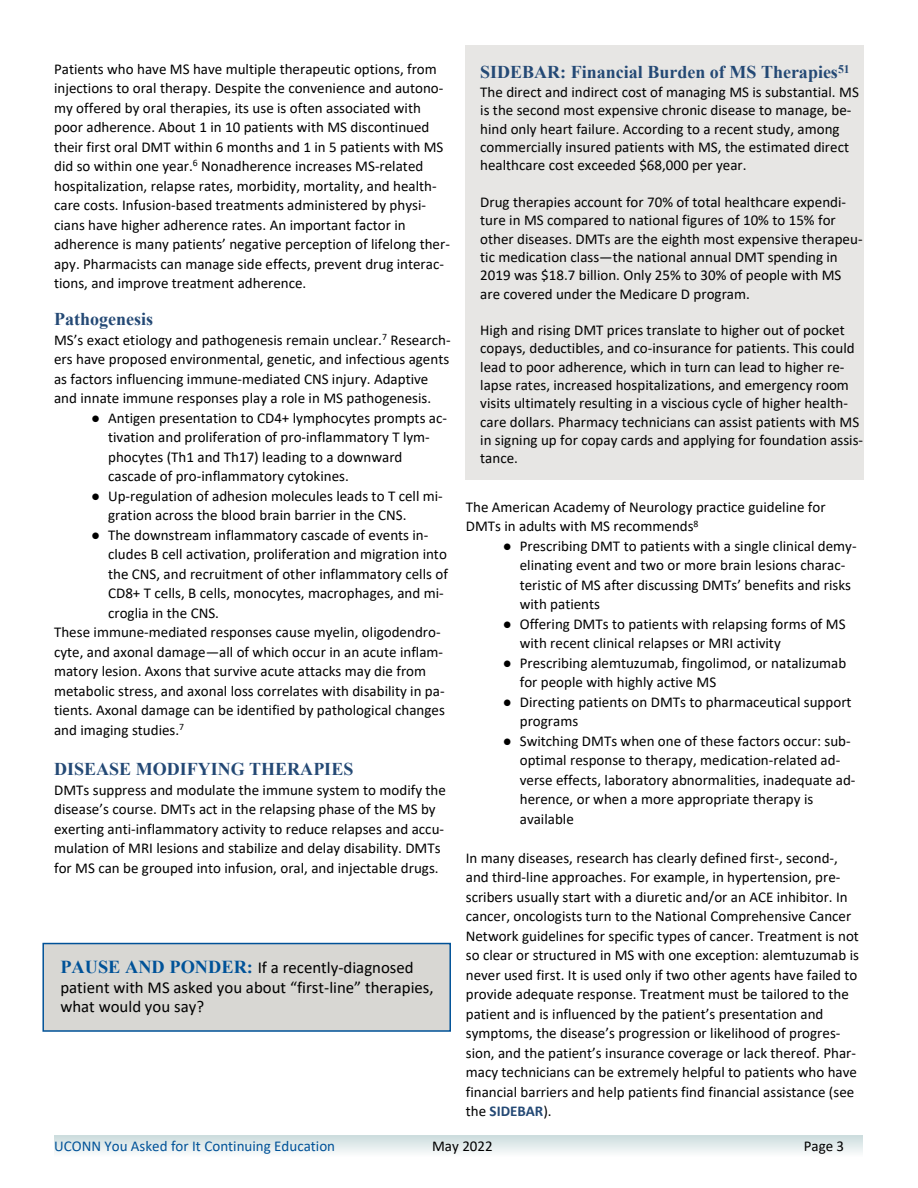
<style>
.page{position:relative;width:918px;height:1188px;background:#fff}
.page>*{position:absolute;margin:0;border:0;box-sizing:border-box;transform-origin:0 0}
.t1{font:700 18px "Times New Roman";color:#244975}
.t2{font:16.65px/19.8px "Calibri";color:#000}
.t3{font:15px/19.5px "Calibri";color:#000}
.t4{font:15px "Calibri";color:#005298}
.s1{font-family:"Times New Roman"}
.s2{font-family:"Times New Roman";font-weight:700;font-size:18.15px;color:#005298}
.s3{font-weight:700;color:#244975}
</style>
<div class="page">
<div style="left:466px;top:45px;width:398px;height:435px;background:#e7e6e4"></div>
<div style="left:54px;top:1136px;width:809px;height:20px;background:linear-gradient(to bottom,#cedddf,#f8fafa)"></div>
<div style="left:42px;top:943px;width:409px;height:89px;background:#d8d7d3;border:2px solid #005298"></div>
<p class="t3" style="left:54px;top:60px;width:397px">Patients who have MS have multiple therapeutic options, from injections to oral therapy. Despite the convenience and autono&shy;my offered by oral therapies, its use is often associated with poor adherence. About 1 in 10 patients with MS discontinued their first oral DMT within 6 months and 1 in 5 patients with MS did so within one year.<sup>6</sup> Nonadherence increases MS-related hospitalization, relapse rates, morbidity, mortality, and health&shy;care costs. Infusion-based treatments administered by physi&shy;cians have higher adherence rates. An important factor in adherence is many patients’ negative perception of lifelong ther&shy;apy. Pharmacists can manage side effects, prevent drug interac&shy;tions, and improve treatment adherence.</p>
<p class="t1" style="left:54px;top:313px;width:101px">Pathogenesis</p>
<p class="t3" style="left:54px;top:331px;width:398px">MS’s exact etiology and pathogenesis remain unclear.<sup>7</sup> Research&shy;ers have proposed environmental, genetic, and infectious agents as factors influencing immune-mediated CNS injury. Adaptive and innate immune responses play a role in MS pathogenesis.</p>
<p class="t3" style="left:108px;top:409px;width:341px;text-indent:-17px"><span class="s1">●</span> Antigen presentation to CD4+ lymphocytes prompts ac&shy;tivation and proliferation of pro-inflammatory T lym&shy;phocytes (Th1 and Th17) leading to a downward cascade of pro-inflammatory cytokines.</p>
<p class="t3" style="left:108px;top:487px;width:336px;text-indent:-17px"><span class="s1">●</span> Up-regulation of adhesion molecules leads to T cell mi&shy;gration across the blood brain barrier in the CNS.</p>
<p class="t3" style="left:91px;top:526px;width:339px"><span class="s1">●</span> The downstream inflammatory cascade of events in-</p>
<p class="t3" style="left:108px;top:546px;width:340px">cludes B cell activation, proliferation and migration into</p>
<p class="t3" style="left:108px;top:565px;width:341px">the CNS, and recruitment of other inflammatory cells of</p>
<p class="t3" style="left:108px;top:585px;width:337px">CD8+ T cells, B cells, monocytes, macrophages, and mi-</p>
<p class="t3" style="left:108px;top:604px;width:112px">croglia in the CNS.</p>
<p class="t3" style="left:54px;top:624px;width:388px">These immune-mediated responses cause myelin, oligodendro-</p>
<p class="t3" style="left:54px;top:643px;width:391px">cyte, and axonal damage—all of which occur in an acute inflam-</p>
<p class="t3" style="left:54px;top:663px;width:374px">matory lesion. Axons that survive acute attacks may die from</p>
<p class="t3" style="left:54px;top:682px;width:392px">metabolic stress, and axonal loss correlates with disability in pa-</p>
<p class="t3" style="left:54px;top:702px;width:392px">tients. Axonal damage can be identified by pathological changes</p>
<p class="t3" style="left:54px;top:721px;width:132px">and imaging studies.<sup>7</sup></p>
<p class="t1" style="left:54px;top:763px;width:301px">DISEASE MODIFYING THERAPIES</p>
<p class="t3" style="left:54px;top:781px;width:393px">DMTs suppress and modulate the immune system to modify the disease’s course. DMTs act in the relapsing phase of the MS by exerting anti-inflammatory activity to reduce relapses and accu&shy;mulation of MRI lesions and stabilize and delay disability. DMTs for MS can be grouped into infusion, oral, and injectable drugs.</p>
<p class="t2" style="left:60px;top:959px;width:375px"><span class="s2">PAUSE AND PONDER:</span> If a recently-diagnosed patient with MS asked you about “first-line” therapies, what would you say?</p>
<p class="t1" style="left:480px;top:66px;width:371px">SIDEBAR: Financial Burden of MS Therapies<sup>51</sup></p>
<p class="t3" style="left:480px;top:84px;width:380px;line-height:18.3px">The direct and indirect cost of managing MS is substantial. MS is the second most expensive chronic disease to manage, be&shy;hind only heart failure. According to a recent study, among commercially insured patients with MS, the estimated direct healthcare cost exceeded $68,000 per year.</p>
<p class="t3" style="left:480px;top:194px;width:384px;line-height:18.3px">Drug therapies account for 70% of total healthcare expendi&shy;ture in MS compared to national figures of 10% to 15% for other diseases. DMTs are the eighth most expensive therapeu&shy;tic medication class—the national annual DMT spending in 2019 was $18.7 billion. Only 25% to 30% of people with MS are covered under the Medicare D program.</p>
<p class="t3" style="left:480px;top:322px;width:384px;line-height:18.3px">High and rising DMT prices translate to higher out of pocket copays, deductibles, and co-insurance for patients. This could lead to poor adherence, which in turn can lead to higher re&shy;lapse rates, increased hospitalizations, and emergency room visits ultimately resulting in a viscious cycle of higher health&shy;care dollars. Pharmacy technicians can assist patients with MS in signing up for copay cards and applying for foundation assis&shy;tance.</p>
<p class="t3" style="left:466px;top:498px;width:361px">The American Academy of Neurology practice guideline for<br>DMTs in adults with MS recommends<sup>8</sup></p>
<p class="t3" style="left:520px;top:537px;width:338px;text-indent:-17px"><span class="s1">●</span> Prescribing DMT to patients with a single clinical demy&shy;elinating event and two or more brain lesions charac&shy;teristic of MS after discussing DMTs’ benefits and risks with patients</p>
<p class="t3" style="left:520px;top:615px;width:327px;text-indent:-17px"><span class="s1">●</span> Offering DMTs to patients with relapsing forms of MS with recent clinical relapses or MRI activity</p>
<p class="t3" style="left:520px;top:654px;width:328px;text-indent:-17px"><span class="s1">●</span> Prescribing alemtuzumab, fingolimod, or natalizumab for people with highly active MS</p>
<p class="t3" style="left:520px;top:693px;width:333px;text-indent:-17px"><span class="s1">●</span> Directing patients on DMTs to pharmaceutical support programs</p>
<p class="t3" style="left:520px;top:732px;width:337px;text-indent:-17px"><span class="s1">●</span> Switching DMTs when one of these factors occur: sub&shy;optimal response to therapy, medication-related ad&shy;verse effects, laboratory abnormalities, inadequate ad&shy;herence, or when a more appropriate therapy is available</p>
<p class="t3" style="left:466px;top:849px;width:395px">In many diseases, research has clearly defined first-, second-, and third-line approaches. For example, in hypertension, pre&shy;scribers usually start with a diuretic and/or an ACE inhibitor. In cancer, oncologists turn to the National Comprehensive Cancer Network guidelines for specific types of cancer. Treatment is not so clear or structured in MS with one exception: alemtuzumab is never used first. It is used only if two other agents have failed to provide adequate response. Treatment must be tailored to the patient and is influenced by the patient’s presentation and symptoms, the disease’s progression or likelihood of progres&shy;sion, and the patient’s insurance coverage or lack thereof. Phar&shy;macy technicians can be extremely helpful to patients who have financial barriers and help patients find financial assistance (see the <span class="s3">SIDEBAR</span>).</p>
<p class="t4" style="left:54px;top:1140px;width:283px">UCONN You Asked for It Continuing Education</p>
<p class="t3" style="left:432px;top:1137px;width:62px">May 2022</p>
<p class="t3" style="left:804px;top:1137px;width:42px">Page 3</p>
</div>
